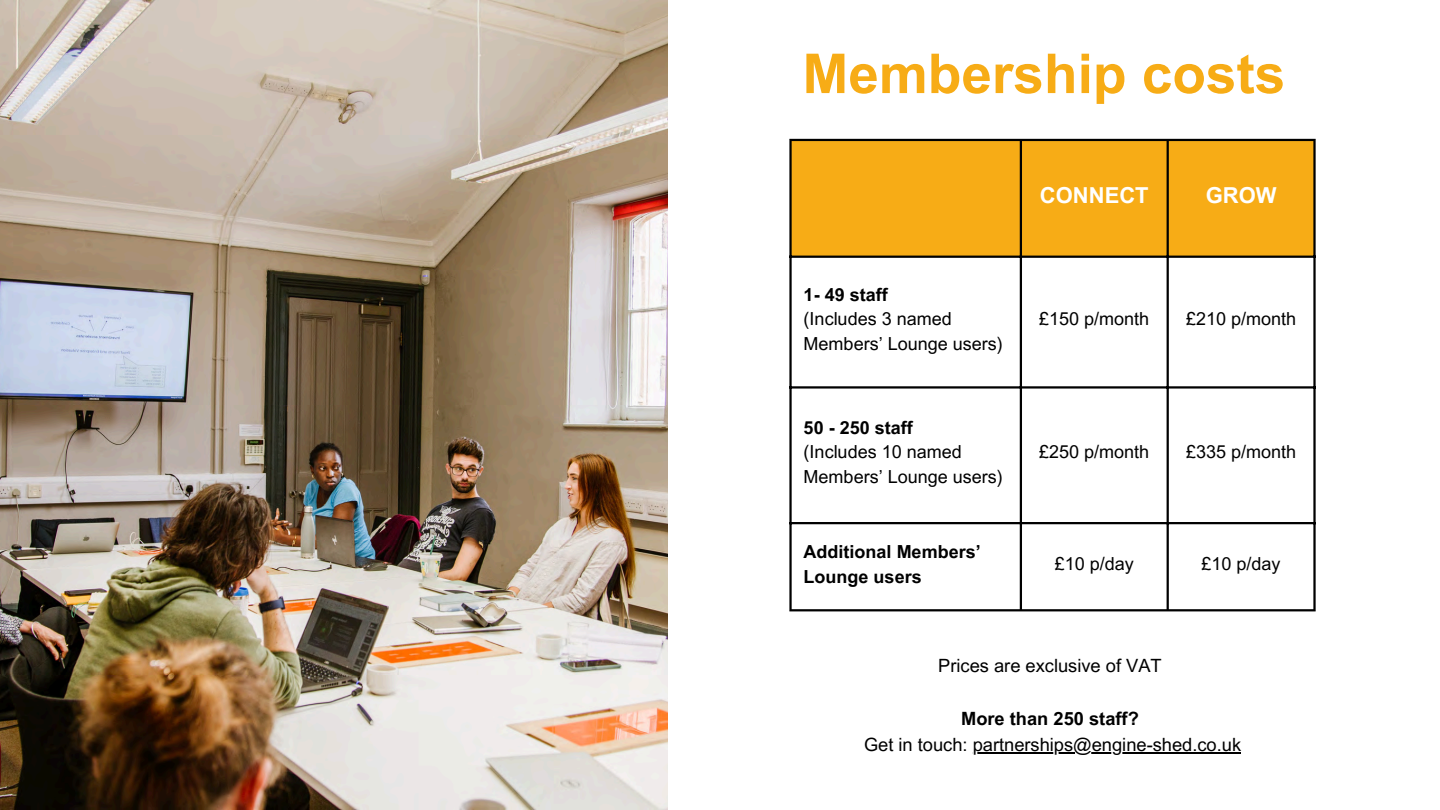
<style>
.page{position:relative;width:1440px;height:810px;background:#fff}
.page>*{position:absolute;margin:0;border:0;box-sizing:border-box;transform-origin:0 0}
.t1{font:700 55px "Arial MT Pro";color:#f7ac16}
.t2{font:700 22px "Arial MT Pro";color:#fff}
.t3{font:18.3px "Arial MT Pro";color:#000}
.t4{font:700 18.3px "Arial MT Pro";color:#000}
.t5{font:18px/24.8px "Arial MT Pro";color:#000}
.t6{font:700 18px/24.7px "Arial MT Pro";color:#000}
</style>
<div class="page">
<div style="left:792px;top:141px;width:521px;height:115px;background:#f7ac16"></div>
<hr style="left:789px;top:141px;width:3px;height:468px;background:#000">
<hr style="left:1020px;top:141px;width:2px;height:468px;background:#000">
<hr style="left:1167px;top:141px;width:2px;height:468px;background:#000">
<hr style="left:1313px;top:141px;width:3px;height:468px;background:#000">
<hr style="left:789px;top:139px;width:527px;height:2px;background:#000">
<hr style="left:789px;top:256px;width:527px;height:2px;background:#000">
<hr style="left:789px;top:386px;width:527px;height:3px;background:#000">
<hr style="left:789px;top:522px;width:527px;height:2px;background:#000">
<hr style="left:789px;top:609px;width:527px;height:2px;background:#000">
<img style="left:0;top:0;width:668px;height:810px">
<hr style="left:973px;top:752px;width:268px;height:2px;background:#000">
<p class="t1" style="left:803px;top:53px;width:484px">Membership costs</p>
<p class="t2" style="left:1040px;top:187px;width:110px">CONNECT</p>
<p class="t2" style="left:1206px;top:187px;width:72px">GROW</p>
<h1 class="t6" style="left:804px;top:284px;width:86px">1- 49 staff</h1>
<p class="t5" style="left:804px;top:309px;width:201px">(Includes 3 named<br>Members’ Lounge users)</p>
<p class="t5" style="left:1039px;top:309px;width:112px">£150 p/month</p>
<p class="t5" style="left:1186px;top:309px;width:112px">£210 p/month</p>
<p class="t6" style="left:804px;top:417px;width:111px">50 - 250 staff</p>
<p class="t5" style="left:804px;top:442px;width:201px">(Includes 10 named<br>Members’ Lounge users)</p>
<p class="t5" style="left:1039px;top:442px;width:112px">£250 p/month</p>
<p class="t5" style="left:1186px;top:442px;width:112px">£335 p/month</p>
<p class="t6" style="left:804px;top:542px;width:179px">Additional Members’<br>Lounge users</p>
<p class="t5" style="left:1055px;top:554px;width:81px">£10 p/day</p>
<p class="t5" style="left:1202px;top:554px;width:81px">£10 p/day</p>
<p class="t3" style="left:938px;top:659px;width:225px">Prices are exclusive of VAT</p>
<p class="t4" style="left:961px;top:712px;width:179px">More than 250 staff?</p>
<p class="t3" style="left:864px;top:737px;width:379px">Get in touch: partnerships@engine-shed.co.uk</p>
</div>
